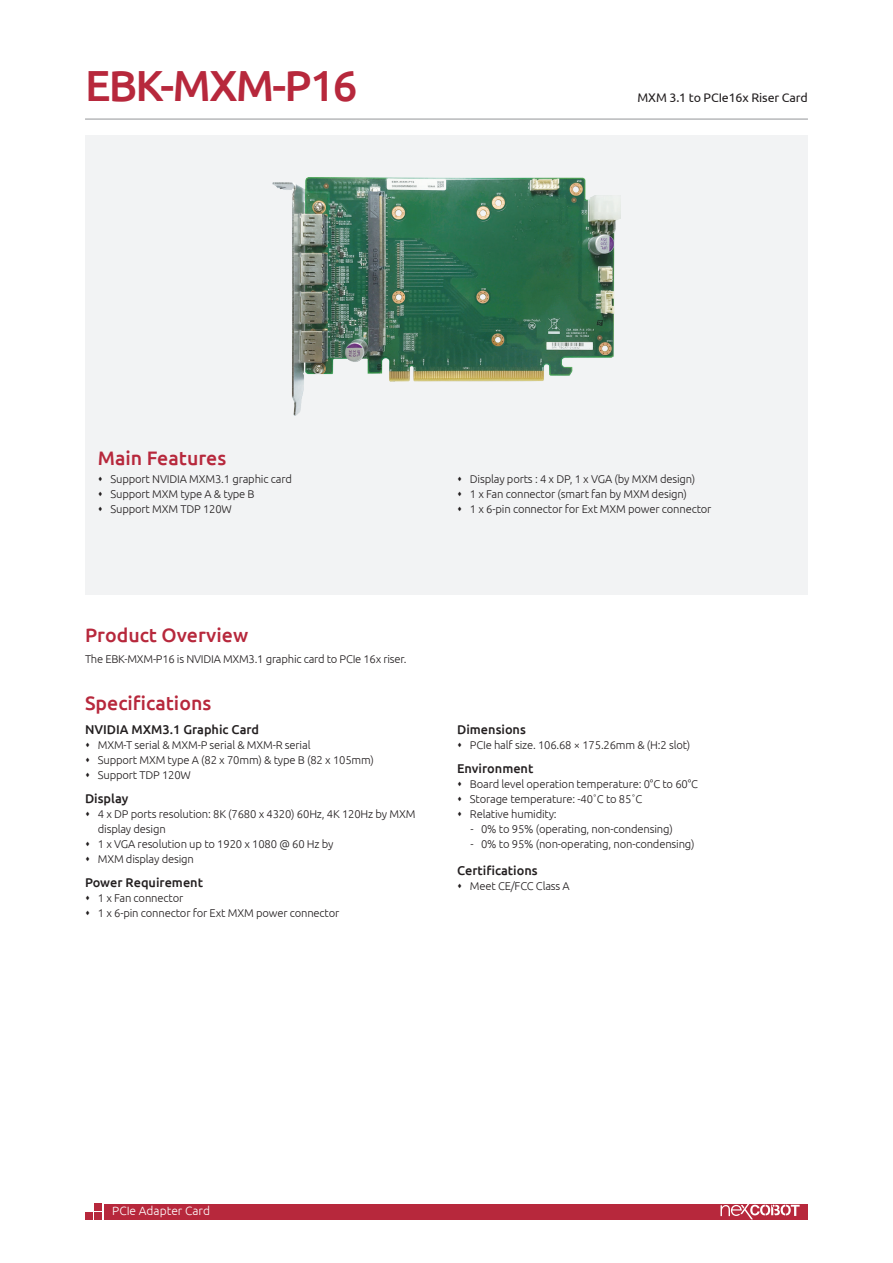
<style>
.page{position:relative;width:893px;height:1263px;background:#fff}
.page>*{position:absolute;margin:0;border:0;box-sizing:border-box;transform-origin:0 0}
.model_name{font:500 43.5px "Ubuntu";letter-spacing:-.04em;color:#b7283c}
.t1{font:500 19.5px "Ubuntu";color:#b7283c}
.item{font:500 12.75px "Ubuntu";color:#231f20}
.model_describe{font:12.45px "Ubuntu";letter-spacing:-.01em;color:#231f20}
.t2{font:300 12px "Ubuntu";color:#fff}
.product_overview{font:300 11.25px/15px "Ubuntu";letter-spacing:-.015em;color:#231f20}
</style>
<div class="page">
<div style="left:104px;top:1204px;width:704px;height:15px;background:#b7283c"></div>
<div style="left:94px;top:1203px;width:7px;height:7px;background:#b7283c"></div>
<div style="left:94px;top:1213px;width:7px;height:7px;background:#b7283c"></div>
<div style="left:85px;top:1213px;width:7px;height:7px;background:#b7283c"></div>
<hr style="left:85px;top:119px;width:723px;height:1px;background:#939598">
<div style="left:85px;top:136px;width:723px;height:459px;background:#f2f3f4"></div>
<svg style="left:720px;top:1204px;width:80px;height:15px"></svg>
<img style="left:272px;top:177px;width:349px;height:238px">
<p class="model_name" style="left:85px;top:58px;width:274px">EBK-MXM-P16</p>
<p class="model_describe" style="left:637px;top:90px;width:172px">MXM 3.1 to PCIe16x Riser Card</p>
<h2 class="t1" style="left:98px;top:446px;width:130px">Main Features</h2>
<p class="product_overview" style="left:111px;top:471px;width:183px">Support NVIDIA MXM3.1 graphic card</p>
<p class="product_overview" style="left:111px;top:486px;width:146px">Support MXM type A &amp; type B</p>
<p class="product_overview" style="left:111px;top:501px;width:123px">Support MXM TDP 120W</p>
<p class="product_overview" style="left:470px;top:471px;width:227px">Display ports : 4 x DP, 1 x VGA (by MXM design)</p>
<p class="product_overview" style="left:470px;top:486px;width:219px">1 x Fan connector (smart fan by MXM design)</p>
<p class="product_overview" style="left:470px;top:501px;width:243px">1 x 6-pin connector for Ext MXM power connector</p>
<p class="t1" style="left:85px;top:622px;width:165px">Product Overview</p>
<p class="product_overview" style="left:85px;top:651px;width:323px">The EBK-MXM-P16 is NVIDIA MXM3.1 graphic card to PCIe 16x riser.</p>
<p class="t1" style="left:85px;top:690px;width:128px">Specifications</p>
<p class="item" style="left:85px;top:721px;width:176px">NVIDIA MXM3.1 Graphic Card</p>
<p class="product_overview" style="left:98px;top:737px;width:214px">MXM-T serial &amp; MXM-P serial &amp; MXM-R serial</p>
<p class="product_overview" style="left:98px;top:752px;width:278px">Support MXM type A (82 x 70mm) &amp; type B (82 x 105mm)</p>
<p class="product_overview" style="left:98px;top:767px;width:95px">Support TDP 120W</p>
<p class="item" style="left:85px;top:790px;width:45px">Display</p>
<p class="product_overview" style="left:98px;top:806px;width:319px">4 x DP ports resolution: 8K (7680 x 4320) 60Hz, 4K 120Hz by MXM display design</p>
<p class="product_overview" style="left:98px;top:836px;width:237px">1 x VGA resolution up to 1920 x 1080 @ 60 Hz by</p>
<p class="product_overview" style="left:98px;top:851px;width:98px">MXM display design</p>
<p class="item" style="left:85px;top:874px;width:120px">Power Requirement</p>
<p class="product_overview" style="left:98px;top:890px;width:87px">1 x Fan connector</p>
<p class="product_overview" style="left:98px;top:905px;width:243px">1 x 6-pin connector for Ext MXM power connector</p>
<p class="item" style="left:457px;top:721px;width:70px">Dimensions</p>
<p class="product_overview" style="left:470px;top:737px;width:222px">PCIe half size. 106.68 × 175.26mm &amp; (H:2 slot)</p>
<p class="item" style="left:457px;top:760px;width:78px">Environment</p>
<p class="product_overview" style="left:470px;top:776px;width:230px">Board level operation temperature: 0°C to 60°C</p>
<p class="product_overview" style="left:470px;top:791px;width:174px">Storage temperature: -40˚C to 85˚C</p>
<p class="product_overview" style="left:470px;top:806px;width:88px">Relative humidity:</p>
<p class="product_overview" style="left:471px;top:821px;width:204px">- 0% to 95% (operating, non-condensing)</p>
<p class="product_overview" style="left:471px;top:836px;width:226px">- 0% to 95% (non-operating, non-condensing)</p>
<p class="item" style="left:457px;top:862px;width:82px">Certifications</p>
<p class="product_overview" style="left:470px;top:878px;width:101px">Meet CE/FCC Class A</p>
<p class="t2" style="left:112px;top:1203px;width:99px">PCIe Adapter Card</p>
</div>
